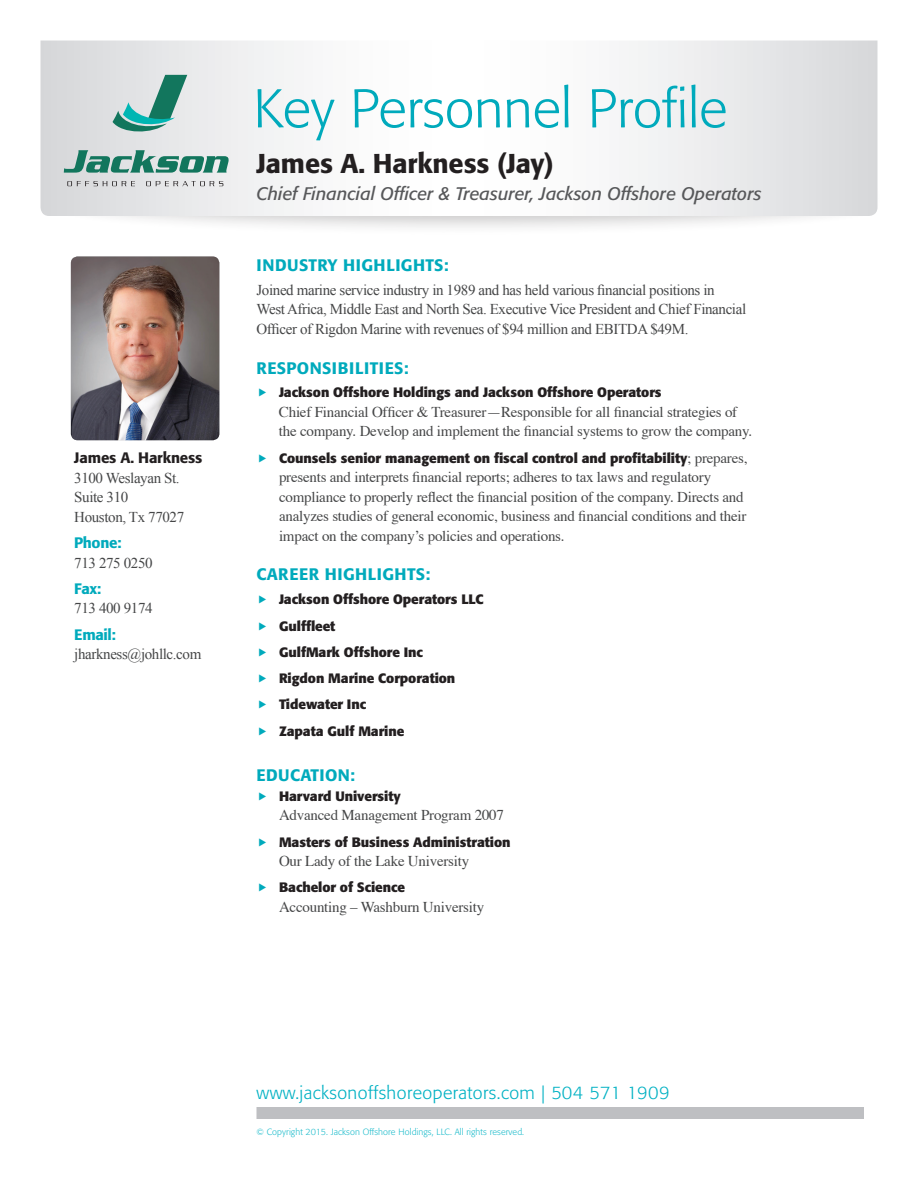
<style>
.page{position:relative;width:918px;height:1188px;background:#fff}
.page>*{position:absolute;margin:0;border:0;box-sizing:border-box;transform-origin:0 0}
.t1{font:300 54px "Formata";color:#00aabc}
.t2{font:500 27px "Formata";letter-spacing:-.005em;color:#231f20}
.t3{font:italic 18px "Formata";color:#57585a}
.t4{font:300 18px "Formata";letter-spacing:.025em;color:#00b1c3}
.t5{font:500 16.5px "Formata";letter-spacing:.025em;color:#00aabc}
.t6{font:15px/19.5px "Times";letter-spacing:-.015em;color:#454647}
.t7{font:15px/19.5px "Times New Roman";letter-spacing:-.025em;color:#454647}
.t8{font:500 15px "Formata";letter-spacing:-.025em;color:#00aabc}
.t9{font:500 15px "Formata";letter-spacing:-.01em;color:#231f20}
.t10{font:700 13.5px/26.2px "Formata";letter-spacing:-.005em;color:#231f20}
.t11{font:300 9px "Formata";letter-spacing:.01em;color:#21bdcc}
.s1{font-family:"Times";font-weight:400;font-size:15px;color:#454647}
</style>
<div class="page">
<img style="left:71px;top:256px;width:148px;height:184px">
<div style="left:49px;top:161px;width:835px;height:76px;background:#231f20;opacity:.25"></div>
<svg style="left:40px;top:40px;width:838px;height:176px"></svg>
<svg style="left:113px;top:75px;width:74px;height:60px;background:#94c0ba"></svg>
<svg style="left:64px;top:150px;width:165px;height:23px;background:#7aada1"></svg>
<svg style="left:67px;top:181px;width:68px;height:5px"></svg>
<svg style="left:146px;top:181px;width:77px;height:5px"></svg>
<div style="left:256px;top:1107px;width:608px;height:12px;background:#bebfc2"></div>
<p class="t9" style="left:74px;top:449px;width:130px">James A. Harkness</p>
<p class="t7" style="left:74px;top:468px;width:111px">3100 Weslayan St.<br>Suite 310<br>Houston, Tx 77027</p>
<p class="t8" style="left:74px;top:534px;width:49px">Phone:</p>
<p class="t7" style="left:74px;top:553px;width:80px">713 275 0250</p>
<p class="t8" style="left:74px;top:579px;width:29px">Fax:</p>
<p class="t7" style="left:74px;top:598px;width:80px">713 400 9174</p>
<p class="t8" style="left:74px;top:625px;width:43px">Email:</p>
<p class="t7" style="left:74px;top:644px;width:129px">jharkness@johllc.com</p>
<h1 class="t1" style="left:254px;top:77px;width:475px">Key Personnel Profile</h1>
<h2 class="t2" style="left:256px;top:146px;width:299px">James A. Harkness (Jay)</h2>
<p class="t3" style="left:256px;top:182px;width:507px">Chief Financial Officer &amp; Treasurer, Jackson Offshore Operators</p>
<p class="t5" style="left:256px;top:255px;width:194px">INDUSTRY HIGHLIGHTS:</p>
<p class="t7" style="left:256px;top:280px;width:491px">Joined marine service industry in 1989 and has held various financial positions in<br>West Africa, Middle East and North Sea. Executive Vice President and Chief Financial<br>Officer of Rigdon Marine with revenues of $94 million and EBITDA $49M.</p>
<p class="t5" style="left:256px;top:358px;width:154px">RESPONSIBILITIES:</p>
<p class="t10" style="left:279px;top:379px;width:384px">Jackson Offshore Holdings and Jackson Offshore Operators</p>
<p class="t6" style="left:279px;top:401px;width:475px">Chief Financial Officer &amp; Treasurer—Responsible for all financial strategies of the company. Develop and implement the financial systems to grow the company.</p>
<p class="t10" style="left:279px;top:445px;width:470px">Counsels senior management on fiscal control and profitability<span class="s1">; prepares,</span></p>
<p class="t6" style="left:279px;top:466px;width:469px">presents and interprets financial reports; adheres to tax laws and regulatory compliance to properly reflect the financial position of the company. Directs and analyzes studies of general economic, business and financial conditions and their impact on the company’s policies and operations.</p>
<p class="t5" style="left:256px;top:565px;width:175px">CAREER HIGHLIGHTS:</p>
<p class="t10" style="left:279px;top:586px;width:206px">Jackson Offshore Operators LLC<br>Gulffleet<br>GulfMark Offshore Inc<br>Rigdon Marine Corporation<br>Tidewater Inc<br>Zapata Gulf Marine</p>
<p class="t5" style="left:256px;top:765px;width:100px">EDUCATION:</p>
<p class="t10" style="left:279px;top:783px;width:123px">Harvard University</p>
<p class="t6" style="left:279px;top:804px;width:227px">Advanced Management Program 2007</p>
<p class="t10" style="left:279px;top:829px;width:233px">Masters of Business Administration</p>
<p class="t6" style="left:279px;top:850px;width:192px">Our Lady of the Lake University</p>
<p class="t10" style="left:279px;top:874px;width:128px">Bachelor of Science</p>
<p class="t6" style="left:279px;top:896px;width:207px">Accounting – Washburn University</p>
<p class="t4" style="left:256px;top:1082px;width:415px">www.jacksonoffshoreoperators.com | 504 571 1909</p>
<p class="t11" style="left:256px;top:1126px;width:269px">© Copyright 2015. Jackson Offshore Holdings, LLC. All rights reserved.</p>
</div>
